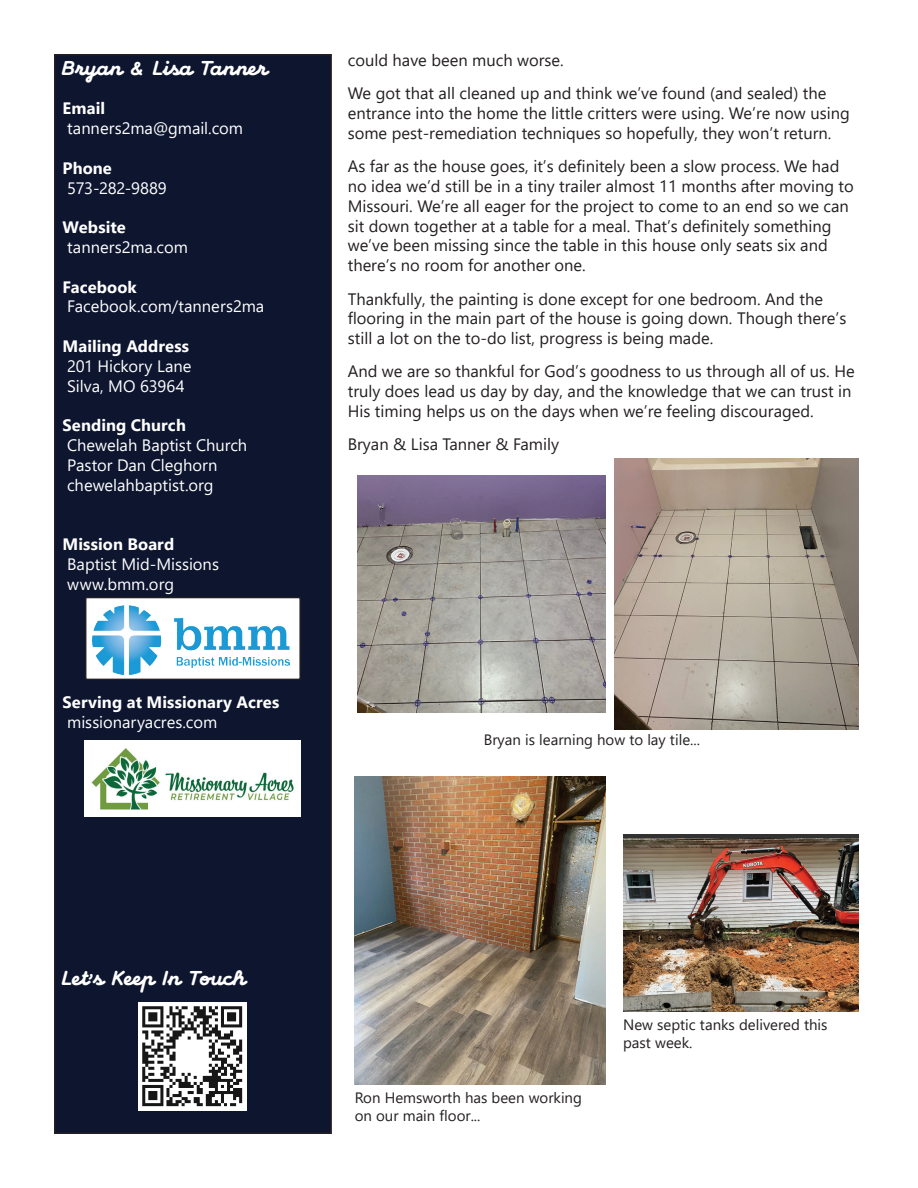
<style>
.page{position:relative;width:918px;height:1188px;background:#fff}
.page>*{position:absolute;margin:0;border:0;box-sizing:border-box;transform-origin:0 0}
.t1{font:italic 900 22.5px "Memimas Pro";letter-spacing:.005em;color:#fff}
.t2{font:16.5px/19.8px "Segoe UI";color:#231f20}
.t3{font:16.5px/19.8px "Segoe UI";color:#fff}
.t4{font:700 16.5px "Segoe UI";letter-spacing:.005em;color:#fff}
.t5{font:15px/18px "Segoe UI";color:#231f20}
</style>
<div class="page">
<div style="left:55px;top:55px;width:276px;height:1078px;background:#0d152f"></div>
<div style="left:54px;top:54px;width:278px;height:1080px;border:2px solid #231f20"></div>
<div style="left:86px;top:598px;width:214px;height:81px;background:#fff"></div>
<div style="left:85px;top:597px;width:216px;height:83px;border:2px solid #231f20"></div>
<img style="left:93px;top:605px;width:196px;height:69px">
<img style="left:139px;top:1002px;width:108px;height:108px">
<img style="left:85px;top:741px;width:216px;height:75px">
<img style="left:615px;top:459px;width:244px;height:270px">
<img style="left:357px;top:476px;width:249px;height:237px">
<img style="left:355px;top:777px;width:251px;height:307px">
<img style="left:623px;top:835px;width:236px;height:177px">
<h1 class="t1" style="left:63px;top:54px;width:207px">Bryan &amp; Lisa Tanner</h1>
<p class="t4" style="left:63px;top:93px;width:44px">Email</p>
<p class="t3" style="left:67px;top:117px;width:177px">tanners2ma@gmail.com</p>
<p class="t4" style="left:63px;top:152px;width:51px">Phone</p>
<p class="t3" style="left:67px;top:176px;width:101px">573-282-9889</p>
<p class="t4" style="left:63px;top:212px;width:65px">Website</p>
<p class="t3" style="left:67px;top:236px;width:122px">tanners2ma.com</p>
<p class="t4" style="left:63px;top:271px;width:76px">Facebook</p>
<p class="t3" style="left:67px;top:295px;width:199px">Facebook.com/tanners2ma</p>
<p class="t4" style="left:63px;top:331px;width:128px">Mailing Address</p>
<p class="t3" style="left:67px;top:355px;width:126px">201 Hickory Lane<br>Silva, MO 63964</p>
<p class="t4" style="left:63px;top:410px;width:125px">Sending Church</p>
<p class="t3" style="left:67px;top:434px;width:182px">Chewelah Baptist Church<br>Pastor Dan Cleghorn chewelahbaptist.org</p>
<p class="t4" style="left:63px;top:529px;width:113px">Mission Board</p>
<p class="t3" style="left:67px;top:553px;width:153px">Baptist Mid-Missions www.bmm.org</p>
<p class="t4" style="left:63px;top:687px;width:218px">Serving at Missionary Acres</p>
<p class="t3" style="left:67px;top:711px;width:152px">missionaryacres.com</p>
<p class="t2" style="left:348px;top:42px;width:480px;line-height:33.3px">could have been much worse.<br>We got that all cleaned up and think we’ve found (and sealed) the</p>
<p class="t2" style="left:348px;top:102px;width:504px">entrance into the home the little critters were using. We’re now using some pest-remediation techniques so hopefully, they won’t return.</p>
<p class="t2" style="left:348px;top:155px;width:508px">As far as the house goes, it’s definitely been a slow process. We had no idea we’d still be in a tiny trailer almost 11 months after moving to Missouri. We’re all eager for the project to come to an end so we can sit down together at a table for a meal. That’s definitely something we’ve been missing since the table in this house only seats six and there’s no room for another one.</p>
<p class="t2" style="left:348px;top:287px;width:500px">Thankfully, the painting is done except for one bedroom. And the flooring in the main part of the house is going down. Though there’s still a lot on the to-do list, progress is being made.</p>
<p class="t2" style="left:348px;top:360px;width:508px">And we are so thankful for God’s goodness to us through all of us. He truly does lead us day by day, and the knowledge that we can trust in<br>His timing helps us on the days when we’re feeling discouraged.</p>
<p class="t2" style="left:348px;top:433px;width:213px">Bryan &amp; Lisa Tanner &amp; Family</p>
<p class="t5" style="left:484px;top:730px;width:218px">Bryan is learning how to lay tile...</p>
<h1 class="t1" style="left:63px;top:964px;width:185px">Let’s Keep In Touch</h1>
<p class="t5" style="left:355px;top:1087px;width:229px">Ron Hemsworth has been working on our main floor...</p>
<p class="t5" style="left:623px;top:1014px;width:206px">New septic tanks delivered this past week.</p>
</div>
